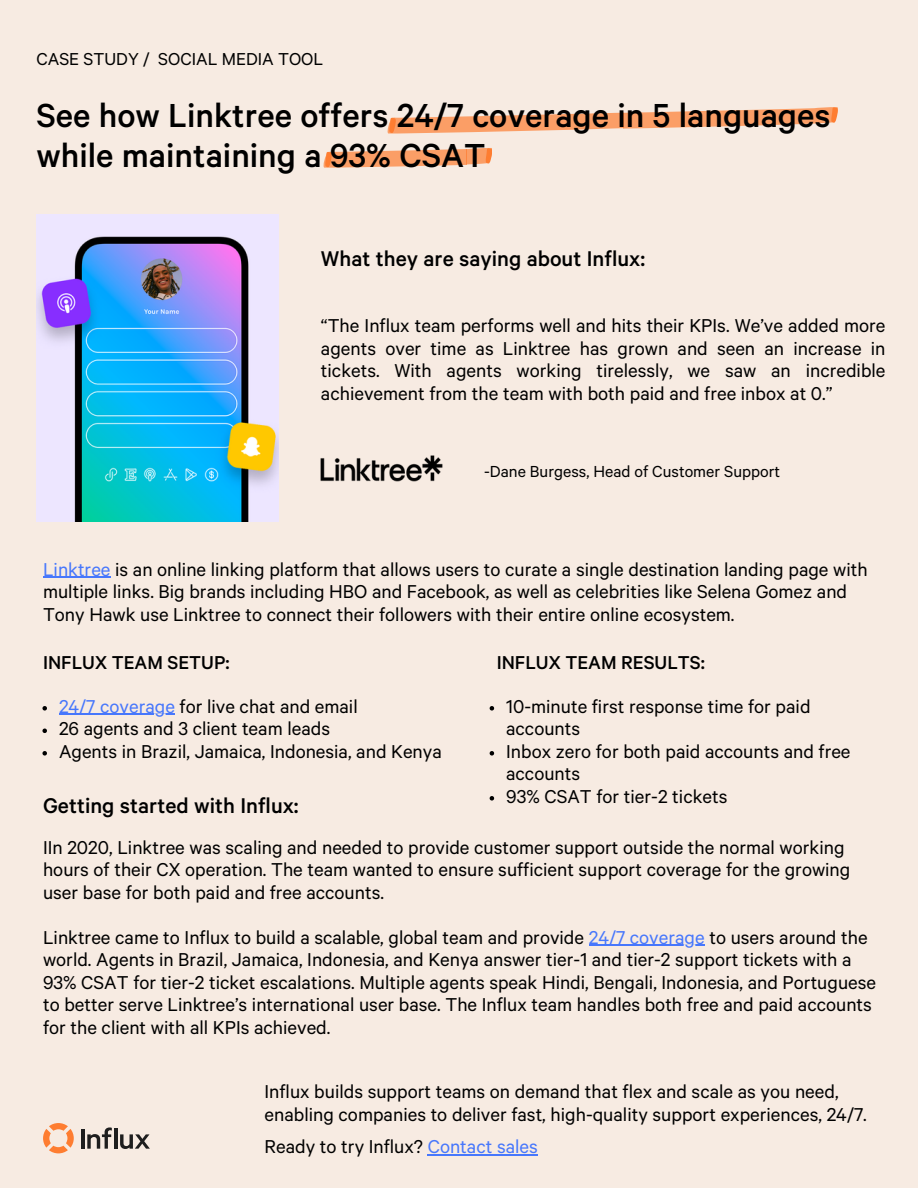
<style>
.page{position:relative;width:918px;height:1188px;background:#f7ebe2}
.page>*{position:absolute;margin:0;border:0;box-sizing:border-box;transform-origin:0 0}
.t1{font:500 37.5px/40.5px "Calibre";color:#000}
.t2{font:500 24px "Calibre";color:#000}
.t3{font:21px/22.5px "Calibre";color:#000}
.t4{font:500 21px "Calibre";color:#000}
.t5{font:19.5px "Calibre";color:#000}
.t6{font:18px "Calibre";color:#000}
.s1{color:#4777fc}
</style>
<div class="page">
<svg style="left:388px;top:107px;width:450px;height:27px"></svg>
<svg style="left:324px;top:148px;width:168px;height:20px"></svg>
<img style="left:321px;top:456px;width:121px;height:26px">
<img style="left:36px;top:214px;width:242px;height:307px">
<hr style="left:43px;top:577px;width:68px;height:1px;background:#4777fc">
<svg style="left:42px;top:706px;width:5px;height:5px"></svg>
<hr style="left:59px;top:714px;width:116px;height:1px;background:#4777fc">
<svg style="left:42px;top:729px;width:5px;height:4px"></svg>
<svg style="left:42px;top:751px;width:5px;height:5px"></svg>
<svg style="left:490px;top:706px;width:4px;height:5px"></svg>
<svg style="left:490px;top:751px;width:4px;height:5px"></svg>
<svg style="left:490px;top:796px;width:4px;height:5px"></svg>
<hr style="left:81px;top:1129px;width:3px;height:20px;background:#1e1e1e">
<svg style="left:87px;top:1127px;width:25px;height:22px"></svg>
<hr style="left:114px;top:1128px;width:3px;height:21px;background:#1e1e1e">
<svg style="left:120px;top:1134px;width:30px;height:15px"></svg>
<svg style="left:43px;top:1123px;width:31px;height:30px"></svg>
<hr style="left:589px;top:945px;width:116px;height:1px;background:#4777fc">
<hr style="left:428px;top:1154px;width:110px;height:2px;background:#4777fc">
<p class="t5" style="left:36px;top:53px;width:288px">CASE STUDY / SOCIAL MEDIA TOOL</p>
<p class="t1" style="left:36px;top:101px;width:796px">See how Linktree offers 24/7 coverage in 5 languages while maintaining a 93% CSAT</p>
<p class="t2" style="left:321px;top:250px;width:326px">What they are saying about Influx:</p>
<p class="t3" style="left:321px;top:318px;width:566px;text-align:justify">“The Influx team performs well and hits their KPIs. We’ve added more agents over time as Linktree has grown and seen an increase in tickets. With agents working tirelessly, we saw an incredible achievement from the team with both paid and free inbox at 0.”</p>
<p class="t6" style="left:484px;top:466px;width:298px">-Dane Burgess, Head of Customer Support</p>
<p class="t3" style="left:43px;top:561px;width:826px"><span class="s1">Linktree</span> is an online linking platform that allows users to curate a single destination landing page with multiple links. Big brands including HBO and Facebook, as well as celebrities like Selena Gomez and<br>Tony Hawk use Linktree to connect their followers with their entire online ecosystem.</p>
<p class="t4" style="left:43px;top:655px;width:188px">INFLUX TEAM SETUP:</p>
<p class="t4" style="left:497px;top:655px;width:210px">INFLUX TEAM RESULTS:</p>
<p class="t3" style="left:59px;top:698px;width:300px"><span class="s1">24/7 coverage</span> for live chat and email</p>
<p class="t3" style="left:59px;top:721px;width:273px">26 agents and 3 client team leads</p>
<p class="t3" style="left:59px;top:743px;width:384px">Agents in Brazil, Jamaica, Indonesia, and Kenya</p>
<p class="t2" style="left:43px;top:797px;width:257px">Getting started with Influx:</p>
<p class="t3" style="left:506px;top:698px;width:306px">10-minute first response time for paid accounts</p>
<p class="t3" style="left:506px;top:743px;width:346px">Inbox zero for both paid accounts and free accounts</p>
<p class="t3" style="left:506px;top:788px;width:223px">93% CSAT for tier-2 tickets</p>
<p class="t3" style="left:43px;top:839px;width:809px">IIn 2020, Linktree was scaling and needed to provide customer support outside the normal working hours of their CX operation. The team wanted to ensure sufficient support coverage for the growing user base for both paid and free accounts.</p>
<p class="t3" style="left:43px;top:929px;width:835px">Linktree came to Influx to build a scalable, global team and provide <span class="s1">24/7 coverage</span> to users around the world. Agents in Brazil, Jamaica, Indonesia, and Kenya answer tier-1 and tier-2 support tickets with a 93% CSAT for tier-2 ticket escalations. Multiple agents speak Hindi, Bengali, Indonesia, and Portuguese to better serve Linktree’s international user base. The Influx team handles both free and paid accounts for the client with all KPIs achieved.</p>
<p class="t3" style="left:265px;top:1084px;width:604px">Influx builds support teams on demand that flex and scale as you need, enabling companies to deliver fast, high-quality support experiences, 24/7.</p>
<p class="t3" style="left:265px;top:1138px;width:275px">Ready to try Influx? <span class="s1">Contact sales</span></p>
</div>
